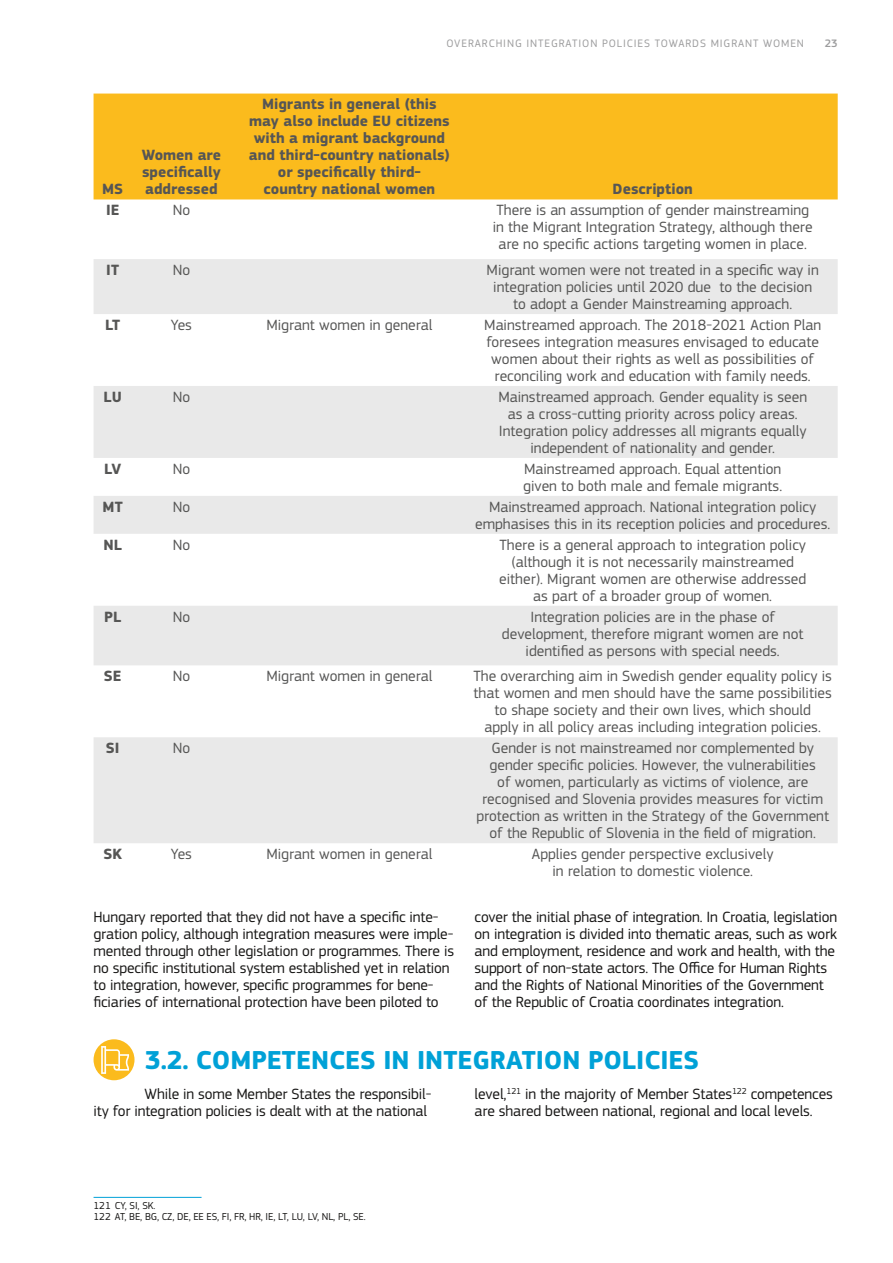
<style>
.page{position:relative;width:893px;height:1263px;background:#fff}
.page>*{position:absolute;margin:0;border:0;box-sizing:border-box;transform-origin:0 0}
.heading2{font:700 27px "EC Square Sans Pro";color:#00a1d7}
.table{font:15.45px/17px "EC Square Sans Pro";color:#565655;text-align:center}
.text_main{font:15.45px/17px "EC Square Sans Pro";letter-spacing:-.01em;color:#181716}
.text_first{font:15.45px/17px "EC Square Sans Pro";letter-spacing:-.01em;color:#181716;text-align:right}
.table_header{font:700 15.45px/17px "EC Square Sans Pro";color:#565655;text-align:justify}
.table-2{font:700 15.45px "EC Square Sans Pro";color:#565655}
.t1{font:11.25px "EC Square Sans Pro";letter-spacing:.08em;color:#9c9c9d}
.t2{font:500 11.25px "EC Square Sans Pro";color:#9c9c9d}
.footnote___source{font:10.5px "EC Square Sans Pro";letter-spacing:-.01em;color:#181716}
</style>
<div class="page">
<div style="left:94px;top:94px;width:744px;height:105px;background:#fbbb1d"></div>
<svg style="left:94px;top:259px;width:744px;height:584px;fill:#e9e9e9"></svg>
<hr style="left:94px;top:1197px;width:108px;height:1px;background:#00a1d7">
<div style="left:94px;top:1039px;width:41px;height:41px;background:#fbbb1d;border-radius:50%"></div>
<svg style="left:101px;top:1046px;width:28px;height:28px"></svg>
<p class="table_header" style="left:102px;top:181px;width:23px">MS</p>
<p class="table_header" style="left:142px;top:147px;width:81px">Women are specifically addressed</p>
<p class="t1" style="left:446px;top:37px;width:359px">OVERARCHING INTEGRATION POLICIES TOWARDS MIGRANT WOMEN</p>
<p class="t2" style="left:825px;top:37px;width:15px">23</p>
<p class="table_header" style="left:249px;top:96px;width:202px;text-align:center">Migrants in general (this may also include EU citizens with a migrant background and third-country nationals) or specifically third-<br>country national women</p>
<p class="table_header" style="left:613px;top:181px;width:82px">Description</p>
<p class="table-2" style="left:106px;top:201px;width:15px">IE</p>
<p class="table" style="left:173px;top:202px;width:19px">No</p>
<p class="table" style="left:493px;top:202px;width:321px">There is an assumption of gender mainstreaming in the Migrant Integration Strategy, although there are no specific actions targeting women in place.</p>
<p class="table-2" style="left:106px;top:261px;width:14px">IT</p>
<p class="table" style="left:173px;top:261px;width:19px">No</p>
<p class="table" style="left:487px;top:261px;width:334px">Migrant women were not treated in a specific way in integration policies until 2020 due to the decision to adopt a Gender Mainstreaming approach.</p>
<p class="table-2" style="left:105px;top:316px;width:17px">LT</p>
<p class="table" style="left:171px;top:316px;width:23px">Yes</p>
<p class="table" style="left:266px;top:316px;width:168px">Migrant women in general</p>
<p class="table" style="left:484px;top:316px;width:338px">Mainstreamed approach. The 2018-2021 Action Plan foresees integration measures envisaged to educate women about their rights as well as possibilities of reconciling work and education with family needs.</p>
<p class="table-2" style="left:104px;top:387px;width:20px">LU</p>
<p class="table" style="left:173px;top:388px;width:19px">No</p>
<p class="table" style="left:498px;top:388px;width:310px">Mainstreamed approach. Gender equality is seen as a cross-cutting priority across policy areas.<br>Integration policy addresses all migrants equally independent of nationality and gender.</p>
<p class="table-2" style="left:104px;top:459px;width:19px">LV</p>
<p class="table" style="left:173px;top:460px;width:19px">No</p>
<p class="table" style="left:523px;top:460px;width:260px;text-align:left">Mainstreamed approach. Equal attention given to both male and female migrants.</p>
<p class="table-2" style="left:103px;top:497px;width:22px">MT</p>
<p class="table" style="left:173px;top:498px;width:19px">No</p>
<p class="table" style="left:475px;top:498px;width:357px">Mainstreamed approach. National integration policy emphasises this in its reception policies and procedures.</p>
<p class="table-2" style="left:103px;top:535px;width:20px">NL</p>
<p class="table" style="left:173px;top:536px;width:19px">No</p>
<p class="table" style="left:499px;top:536px;width:309px">There is a general approach to integration policy (although it is not necessarily mainstreamed either). Migrant women are otherwise addressed as part of a broader group of women.</p>
<p class="table-2" style="left:104px;top:607px;width:18px">PL</p>
<p class="table" style="left:173px;top:608px;width:19px">No</p>
<p class="table" style="left:502px;top:608px;width:303px">Integration policies are in the phase of development, therefore migrant women are not identified as persons with special needs.</p>
<p class="table-2" style="left:104px;top:667px;width:19px">SE</p>
<p class="table" style="left:173px;top:668px;width:19px">No</p>
<p class="table" style="left:266px;top:668px;width:168px">Migrant women in general</p>
<p class="table" style="left:473px;top:668px;width:360px">The overarching aim in Swedish gender equality policy is that women and men should have the same possibilities to shape society and their own lives, which should<br>apply in all policy areas including integration policies.</p>
<p class="table-2" style="left:106px;top:739px;width:15px">SI</p>
<p class="table" style="left:173px;top:740px;width:19px">No</p>
<p class="table" style="left:476px;top:740px;width:354px">Gender is not mainstreamed nor complemented by gender specific policies. However, the vulnerabilities<br>of women, particularly as victims of violence, are recognised and Slovenia provides measures for victim protection as written in the Strategy of the Government of the Republic of Slovenia in the field of migration.</p>
<p class="table-2" style="left:103px;top:845px;width:20px">SK</p>
<p class="table" style="left:171px;top:846px;width:23px">Yes</p>
<p class="table" style="left:266px;top:846px;width:168px">Migrant women in general</p>
<p class="table" style="left:532px;top:846px;width:243px">Applies gender perspective exclusively in relation to domestic violence.</p>
<p class="text_main" style="left:94px;top:908px;width:362px">Hungary reported that they did not have a specific inte&shy;gration policy, although integration measures were imple&shy;mented through other legislation or programmes. There is no specific institutional system established yet in relation to integration, however, specific programmes for bene&shy;ficiaries of international protection have been piloted to</p>
<p class="text_main" style="left:475px;top:908px;width:364px">cover the initial phase of integration. In Croatia, legislation on integration is divided into thematic areas, such as work and employment, residence and work and health, with the support of non-state actors. The Office for Human Rights and the Rights of National Minorities of the Government of the Republic of Croatia coordinates integration.</p>
<h1 class="heading2" style="left:145px;top:1044px;width:556px">3.2. COMPETENCES IN INTEGRATION POLICIES</h1>
<p class="text_first" style="left:94px;top:1085px;width:339px">While in some Member States the responsibil-<br>ity for integration policies is dealt with at the national</p>
<p class="text_first" style="left:475px;top:1085px;width:360px;text-align:left">level,<sup>121</sup> in the majority of Member States<sup>122</sup> competences are shared between national, regional and local levels.</p>
<p class="footnote___source" style="left:94px;top:1199px;width:63px">121 CY, SI, SK.</p>
<p class="footnote___source" style="left:94px;top:1211px;width:274px">122 AT, BE, BG, CZ, DE, EE ES, FI, FR, HR, IE, LT, LU, LV, NL, PL, SE.</p>
</div>
